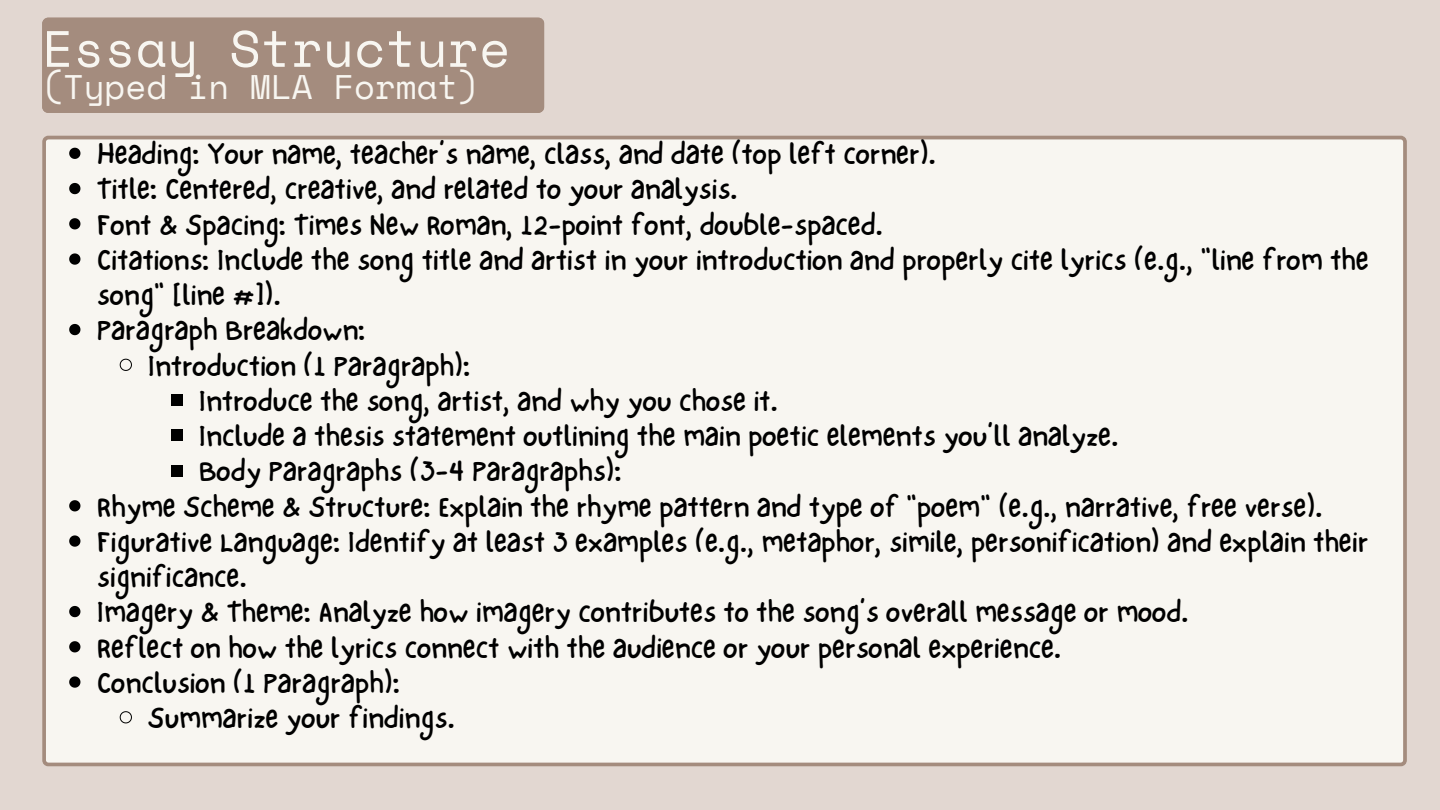
<style>
.page{position:relative;width:1440px;height:810px;background:#e2d7d1}
.page>*{position:absolute;margin:0;border:0;box-sizing:border-box;transform-origin:0 0}
.t1{font:51px "Space Mono";color:#f8f6f1}
.t2{font:34px "Space Mono";color:#f8f6f1}
.t3{font:30px/35.2px "NF One Little Font Regular";color:#000}
</style>
<div class="page">
<div style="left:42px;top:18px;width:502px;height:95px;background:#a48c7e"></div>
<div style="left:42px;top:136px;width:1365px;height:630px;background:#f8f6f1"></div>
<svg style="left:69px;top:148px;width:11px;height:11px"></svg>
<svg style="left:69px;top:183px;width:11px;height:11px"></svg>
<svg style="left:69px;top:218px;width:11px;height:11px"></svg>
<svg style="left:69px;top:253px;width:11px;height:12px"></svg>
<svg style="left:69px;top:324px;width:11px;height:11px"></svg>
<svg style="left:119px;top:358px;width:13px;height:13px"></svg>
<div style="left:171px;top:394px;width:11px;height:12px;background:#000"></div>
<div style="left:171px;top:430px;width:11px;height:11px;background:#000"></div>
<div style="left:171px;top:465px;width:11px;height:11px;background:#000"></div>
<svg style="left:69px;top:500px;width:11px;height:11px"></svg>
<svg style="left:69px;top:535px;width:11px;height:12px"></svg>
<svg style="left:69px;top:606px;width:11px;height:11px"></svg>
<svg style="left:69px;top:641px;width:11px;height:11px"></svg>
<svg style="left:69px;top:676px;width:11px;height:12px"></svg>
<svg style="left:119px;top:711px;width:13px;height:13px"></svg>
<h1 class="t1" style="left:42px;top:10px;width:470px">Essay Structure</h1>
<h1 class="t2" style="left:42px;top:61px;width:438px">(Typed in MLA Format)</h1>
<p class="t3" style="left:97px;top:136px;width:841px">Heading: Your name, teacher’s name, class, and date (top left corner).</p>
<p class="t3" style="left:97px;top:171px;width:642px">Title: Centered, creative, and related to your analysis.</p>
<p class="t3" style="left:97px;top:207px;width:788px">Font &amp; Spacing: Times New Roman, 12-point font, double-spaced.</p>
<p class="t3" style="left:97px;top:242px;width:1273px">Citations: Include the song title and artist in your introduction and properly cite lyrics (e.g., "line from the song" [line #]).</p>
<p class="t3" style="left:97px;top:312px;width:270px">Paragraph Breakdown:</p>
<p class="t3" style="left:148px;top:348px;width:324px">Introduction (1 Paragraph):</p>
<p class="t3" style="left:199px;top:383px;width:581px">Introduce the song, artist, and why you chose it.</p>
<p class="t3" style="left:199px;top:418px;width:921px">Include a thesis statement outlining the main poetic elements you’ll analyze.</p>
<p class="t3" style="left:199px;top:453px;width:425px">Body Paragraphs (3-4 Paragraphs):</p>
<p class="t3" style="left:97px;top:489px;width:1227px">Rhyme Scheme &amp; Structure: Explain the rhyme pattern and type of "poem" (e.g., narrative, free verse).</p>
<p class="t3" style="left:97px;top:524px;width:1273px">Figurative Language: Identify at least 3 examples (e.g., metaphor, simile, personification) and explain their significance.</p>
<p class="t3" style="left:97px;top:594px;width:1093px">Imagery &amp; Theme: Analyze how imagery contributes to the song’s overall message or mood.</p>
<p class="t3" style="left:97px;top:630px;width:966px">Reflect on how the lyrics connect with the audience or your personal experience.</p>
<p class="t3" style="left:97px;top:665px;width:305px">Conclusion (1 Paragraph):</p>
<p class="t3" style="left:148px;top:700px;width:309px">Summarize your findings.</p>
</div>
